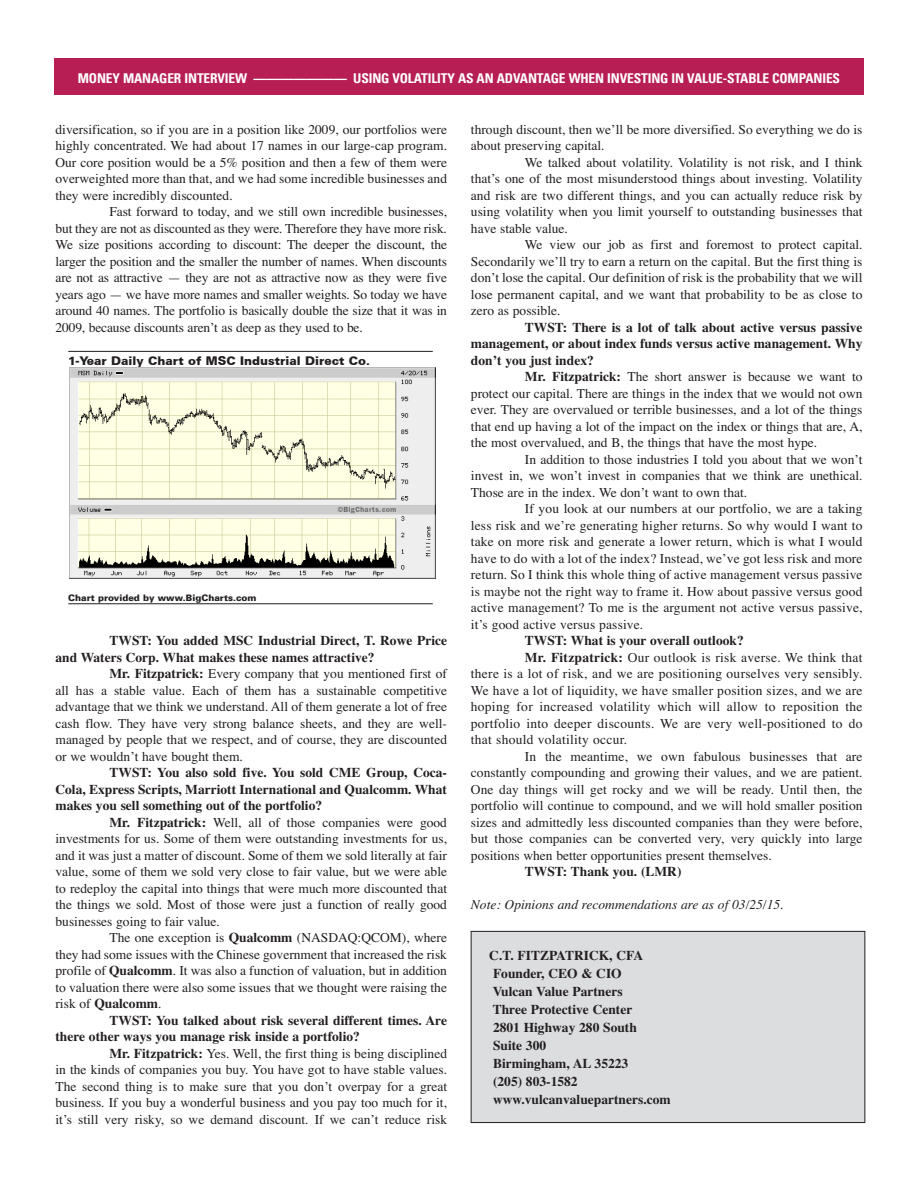
<style>
.page{position:relative;width:918px;height:1188px;background:#fff}
.page>*{position:absolute;margin:0;border:0;box-sizing:border-box;transform-origin:0 0}
.Regular_Pullquote{font:13.5px/16.5px "Times";color:#231f20;text-align:justify}
.Regular_Pullquote-2{font:700 13.5px/16.5px "Times";color:#231f20}
.t1{font:700 condensed 13.5px "Univers LT";letter-spacing:-.01em;color:#fff}
.Regular_Pullquote-3{font:italic 13.5px "Times";color:#231f20}
.BODY_TEXT{font:900 12px "Univers CE";color:#231f20}
.BODY_TEXT-2{font:900 9px "Univers LT";color:#231f20}
.s1{font-weight:700}
</style>
<div class="page">
<div style="left:54px;top:58px;width:810px;height:36px;background:#b71e54"></div>
<hr style="left:68px;top:351px;width:365px;height:1px;background:#231f20">
<hr style="left:68px;top:604px;width:365px;height:1px;background:#231f20">
<img style="left:70px;top:367px;width:365px;height:212px">
<div style="left:471px;top:931px;width:394px;height:192px;background:#dcdddf"></div>
<div style="left:471px;top:931px;width:394px;height:192px;border:1px solid #231f20"></div>
<p class="t1" style="left:78px;top:70px;width:764px">MONEY MANAGER INTERVIEW ——————— USING VOLATILITY AS AN ADVANTAGE WHEN INVESTING IN VALUE-STABLE COMPANIES</p>
<p class="Regular_Pullquote" style="left:56px;top:122px;width:393px">diversification, so if you are in a position like 2009, our portfolios were highly concentrated. We had about 17 names in our large-cap program.<br>Our core position would be a 5% position and then a few of them were overweighted more than that, and we had some incredible businesses and they were incredibly discounted.</p>
<p class="Regular_Pullquote" style="left:56px;top:204px;width:393px;text-indent:54px">Fast forward to today, and we still own incredible businesses, but they are not as discounted as they were. Therefore they have more risk.<br>We size positions according to discount: The deeper the discount, the larger the position and the smaller the number of names. When discounts are not as attractive — they are not as attractive now as they were five years ago — we have more names and smaller weights. So today we have around 40 names. The portfolio is basically double the size that it was in 2009, because discounts aren’t as deep as they used to be.</p>
<p class="BODY_TEXT" style="left:68px;top:354px;width:303px">1-Year Daily Chart of MSC Industrial Direct Co.</p>
<p class="BODY_TEXT-2" style="left:68px;top:592px;width:190px">Chart provided by www.BigCharts.com</p>
<p class="Regular_Pullquote-2" style="left:56px;top:633px;width:393px;text-indent:54px">TWST: You added MSC Industrial Direct, T. Rowe Price and Waters Corp. What makes these names attractive?</p>
<p class="Regular_Pullquote" style="left:56px;top:666px;width:393px;text-indent:54px"><span class="s1">Mr. Fitzpatrick:</span> Every company that you mentioned first of all has a stable value. Each of them has a sustainable competitive advantage that we think we understand. All of them generate a lot of free cash flow. They have very strong balance sheets, and they are well&shy;managed by people that we respect, and of course, they are discounted or we wouldn’t have bought them.</p>
<p class="Regular_Pullquote-2" style="left:56px;top:765px;width:393px;text-align:justify;text-indent:54px">TWST: You also sold five. You sold CME Group, Coca-Cola, Express Scripts, Marriott International and Qualcomm. What makes you sell something out of the portfolio?</p>
<p class="Regular_Pullquote" style="left:56px;top:815px;width:393px;text-indent:54px"><span class="s1">Mr. Fitzpatrick:</span> Well, all of those companies were good investments for us. Some of them were outstanding investments for us, and it was just a matter of discount. Some of them we sold literally at fair value, some of them we sold very close to fair value, but we were able to redeploy the capital into things that were much more discounted that the things we sold. Most of those were just a function of really good businesses going to fair value.</p>
<p class="Regular_Pullquote" style="left:56px;top:930px;width:393px;text-indent:54px">The one exception is <span class="s1">Qualcomm</span> (NASDAQ:QCOM), where they had some issues with the Chinese government that increased the risk profile of <span class="s1">Qualcomm</span>. It was also a function of valuation, but in addition to valuation there were also some issues that we thought were raising the risk of <span class="s1">Qualcomm</span>.</p>
<p class="Regular_Pullquote-2" style="left:56px;top:1013px;width:393px;text-indent:54px">TWST: You talked about risk several different times. Are there other ways you manage risk inside a portfolio?</p>
<p class="Regular_Pullquote" style="left:56px;top:1046px;width:393px;text-indent:54px"><span class="s1">Mr. Fitzpatrick:</span> Yes. Well, the first thing is being disciplined in the kinds of companies you buy. You have got to have stable values.<br>The second thing is to make sure that you don’t overpay for a great business. If you buy a wonderful business and you pay too much for it, it’s still very risky, so we demand discount. If we can’t reduce risk</p>
<p class="Regular_Pullquote" style="left:471px;top:122px;width:393px">through discount, then we’ll be more diversified. So everything we do is about preserving capital.</p>
<p class="Regular_Pullquote" style="left:471px;top:155px;width:393px;text-indent:54px">We talked about volatility. Volatility is not risk, and I think that’s one of the most misunderstood things about investing. Volatility and risk are two different things, and you can actually reduce risk by using volatility when you limit yourself to outstanding businesses that have stable value.</p>
<p class="Regular_Pullquote" style="left:471px;top:237px;width:393px;text-indent:54px">We view our job as first and foremost to protect capital.<br>Secondarily we’ll try to earn a return on the capital. But the first thing is don’t lose the capital. Our definition of risk is the probability that we will lose permanent capital, and we want that probability to be as close to zero as possible.</p>
<p class="Regular_Pullquote-2" style="left:471px;top:320px;width:393px;text-align:justify;text-indent:54px">TWST: There is a lot of talk about active versus passive management, or about index funds versus active management. Why don’t you just index?</p>
<p class="Regular_Pullquote" style="left:471px;top:369px;width:393px;text-indent:54px"><span class="s1">Mr. Fitzpatrick:</span> The short answer is because we want to protect our capital. There are things in the index that we would not own ever. They are overvalued or terrible businesses, and a lot of the things that end up having a lot of the impact on the index or things that are, A, the most overvalued, and B, the things that have the most hype.</p>
<p class="Regular_Pullquote" style="left:471px;top:452px;width:393px;text-indent:54px">In addition to those industries I told you about that we won’t invest in, we won’t invest in companies that we think are unethical.<br>Those are in the index. We don’t want to own that.</p>
<p class="Regular_Pullquote" style="left:471px;top:501px;width:393px;text-indent:54px">If you look at our numbers at our portfolio, we are a taking less risk and we’re generating higher returns. So why would I want to take on more risk and generate a lower return, which is what I would have to do with a lot of the index? Instead, we’ve got less risk and more return. So I think this whole thing of active management versus passive is maybe not the right way to frame it. How about passive versus good active management? To me is the argument not active versus passive, it’s good active versus passive.</p>
<p class="Regular_Pullquote-2" style="left:525px;top:633px;width:220px">TWST: What is your overall outlook?</p>
<p class="Regular_Pullquote" style="left:471px;top:650px;width:393px;text-indent:54px"><span class="s1">Mr. Fitzpatrick:</span> Our outlook is risk averse. We think that there is a lot of risk, and we are positioning ourselves very sensibly.<br>We have a lot of liquidity, we have smaller position sizes, and we are hoping for increased volatility which will allow to reposition the portfolio into deeper discounts. We are very well-positioned to do that should volatility occur.</p>
<p class="Regular_Pullquote" style="left:471px;top:749px;width:393px;text-indent:54px">In the meantime, we own fabulous businesses that are constantly compounding and growing their values, and we are patient.<br>One day things will get rocky and we will be ready. Until then, the portfolio will continue to compound, and we will hold smaller position sizes and admittedly less discounted companies than they were before, but those companies can be converted very, very quickly into large positions when better opportunities present themselves.</p>
<p class="Regular_Pullquote-2" style="left:525px;top:864px;width:158px">TWST: Thank you. (LMR)</p>
<p class="Regular_Pullquote-3" style="left:471px;top:896px;width:314px">Note: Opinions and recommendations are as of 03/25/15.</p>
<p class="Regular_Pullquote-2" style="left:489px;top:948px;width:155px">C.T. FITZPATRICK, CFA</p>
<p class="Regular_Pullquote-2" style="left:493px;top:966px;width:130px">Founder, CEO &amp; CIO</p>
<p class="Regular_Pullquote-2" style="left:493px;top:984px;width:131px">Vulcan Value Partners</p>
<p class="Regular_Pullquote-2" style="left:493px;top:1002px;width:141px">Three Protective Center</p>
<p class="Regular_Pullquote-2" style="left:493px;top:1020px;width:145px">2801 Highway 280 South</p>
<p class="Regular_Pullquote-2" style="left:493px;top:1038px;width:55px">Suite 300</p>
<p class="Regular_Pullquote-2" style="left:493px;top:1056px;width:137px">Birmingham, AL 35223</p>
<p class="Regular_Pullquote-2" style="left:493px;top:1074px;width:86px">(205) 803-1582</p>
<p class="Regular_Pullquote-2" style="left:493px;top:1092px;width:179px">www.vulcanvaluepartners.com</p>
</div>
